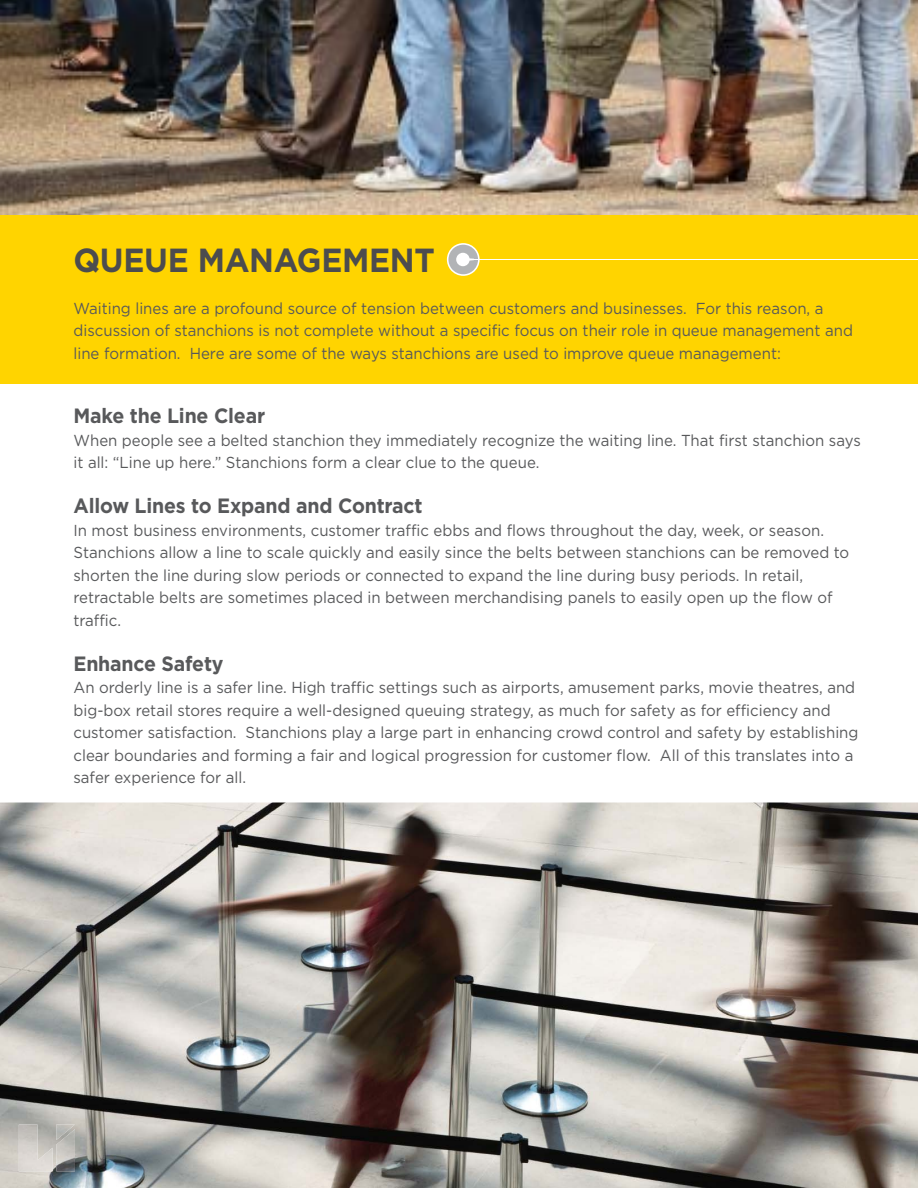
<style>
.page{position:relative;width:918px;height:1188px;background:#fff}
.page>*{position:absolute;margin:0;border:0;box-sizing:border-box;transform-origin:0 0}
.t1{font:700 33.45px "Gotham";letter-spacing:-.01em;color:#4c4c4e;scale:.94 1}
.t2{font:700 20.7px "Gotham";letter-spacing:-.01em;color:#58595b;scale:.94 1}
.t3{font:15.9px/22.5px "Gotham";color:#58595b;scale:.94 1}
</style>
<div class="page">
<img style="left:0;top:803px;width:918px;height:385px">
<img style="left:0;top:0;width:918px;height:215px">
<div style="left:0;top:215px;width:918px;height:169px;background:#ffd400"></div>
<svg style="left:446px;top:243px;width:34px;height:33px"></svg>
<hr style="left:465px;top:259px;width:453px;height:1px;background:#fff">
<img style="left:56px;top:1140px;width:19px;height:31px">
<img style="left:19px;top:1125px;width:34px;height:46px">
<img style="left:56px;top:1125px;width:19px;height:15px">
<p class="t1" style="left:74px;top:248px;width:386px">QUEUE MANAGEMENT</p>
<p class="t3" style="left:74px;top:298px;width:831px">Waiting lines are a profound source of tension between customers and businesses. For this reason, a discussion of stanchions is not complete without a specific focus on their role in queue management and line formation. Here are some of the ways stanchions are used to improve queue management:</p>
<p class="t2" style="left:74px;top:408px;width:205px">Make the Line Clear</p>
<p class="t3" style="left:74px;top:430px;width:839px">When people see a belted stanchion they immediately recognize the waiting line. That first stanchion says it all: “Line up here.” Stanchions form a clear clue to the queue.</p>
<p class="t2" style="left:74px;top:498px;width:373px">Allow Lines to Expand and Contract</p>
<p class="t3" style="left:74px;top:520px;width:827px">In most business environments, customer traffic ebbs and flows throughout the day, week, or season.<br>Stanchions allow a line to scale quickly and easily since the belts between stanchions can be removed to shorten the line during slow periods or connected to expand the line during busy periods. In retail, retractable belts are sometimes placed in between merchandising panels to easily open up the flow of traffic.</p>
<p class="t2" style="left:74px;top:656px;width:161px">Enhance Safety</p>
<p class="t3" style="left:74px;top:678px;width:837px">An orderly line is a safer line. High traffic settings such as airports, amusement parks, movie theatres, and big-box retail stores require a well-designed queuing strategy, as much for safety as for efficiency and customer satisfaction. Stanchions play a large part in enhancing crowd control and safety by establishing clear boundaries and forming a fair and logical progression for customer flow. All of this translates into a safer experience for all.</p>
</div>
